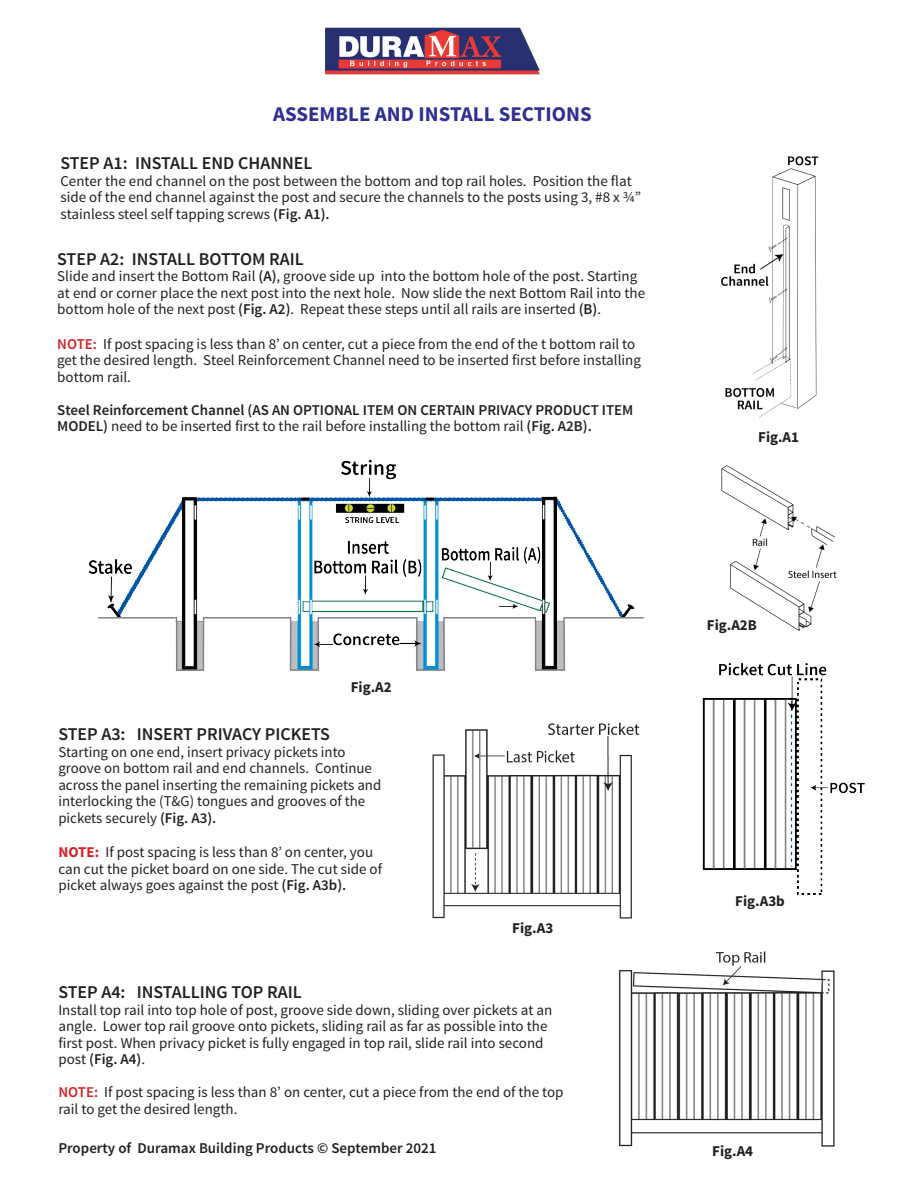
<style>
.page{position:relative;width:918px;height:1188px;background:#fff}
.page>*{position:absolute;margin:0;border:0;box-sizing:border-box;transform-origin:0 0}
.t1{font:700 21px "Source Sans Pro";color:#2e3092}
.t2{font:600 18px "Source Sans Pro";color:#231f20}
.List_Paragraph{font:15px/16.5px "Source Sans Pro";color:#231f20}
.List_Paragraph-2{font:600 15px/16.5px "Source Sans Pro";color:#231f20}
.t3{font:700 15px "Source Sans Pro";color:#231f20}
.s1{font-weight:600}
.s2{font-weight:600;color:#d1232a}
.s3{font-weight:400}
.s4{font-weight:700;color:#d1232a}
</style>
<div class="page">
<img style="left:432px;top:722px;width:208px;height:197px">
<img style="left:721px;top:156px;width:98px;height:262px">
<img style="left:618px;top:951px;width:217px;height:196px">
<img style="left:702px;top:663px;width:163px;height:232px">
<img style="left:88px;top:459px;width:556px;height:212px">
<img style="left:325px;top:27px;width:215px;height:48px">
<img style="left:721px;top:465px;width:116px;height:166px">
<p class="t1" style="left:273px;top:100px;width:320px">ASSEMBLE AND INSTALL SECTIONS</p>
<p class="t2" style="left:60px;top:152px;width:254px">STEP A1: INSTALL END CHANNEL</p>
<p class="List_Paragraph" style="left:60px;top:173px;width:582px">Center the end channel on the post between the bottom and top rail holes. Position the flat side of the end channel against the post and secure the channels to the posts using 3, #8 x ¾” stainless steel self tapping screws <span class="s1">(Fig. A1).</span></p>
<p class="t2" style="left:57px;top:247px;width:248px">STEP A2: INSTALL BOTTOM RAIL</p>
<p class="List_Paragraph" style="left:57px;top:268px;width:589px">Slide and insert the Bottom Rail <span class="s1">(A)</span>, groove side up into the bottom hole of the post. Starting at end or corner place the next post into the next hole. Now slide the next Bottom Rail into the bottom hole of the next post <span class="s1">(Fig. A2)</span>. Repeat these steps until all rails are inserted <span class="s1">(B)</span>.</p>
<p class="List_Paragraph" style="left:57px;top:336px;width:585px"><span class="s2">NOTE:</span> If post spacing is less than 8’ on center, cut a piece from the end of the t bottom rail to get the desired length. Steel Reinforcement Channel need to be inserted first before installing bottom rail.</p>
<p class="List_Paragraph-2" style="left:57px;top:402px;width:578px">Steel Reinforcement Channel (AS AN OPTIONAL ITEM ON CERTAIN PRIVACY PRODUCT ITEM<br>MODEL) <span class="s3">need to be inserted first to the rail before installing the bottom rail</span> (Fig. A2B).</p>
<p class="t3" style="left:758px;top:427px;width:42px">Fig.A1</p>
<p class="t3" style="left:351px;top:677px;width:42px">Fig.A2</p>
<p class="t2" style="left:58px;top:723px;width:273px">STEP A3: INSERT PRIVACY PICKETS</p>
<p class="List_Paragraph" style="left:58px;top:744px;width:324px">Starting on one end, insert privacy pickets into groove on bottom rail and end channels. Continue across the panel inserting the remaining pickets and interlocking the (T&amp;G) tongues and grooves of the pickets securely <span class="s1">(Fig. A3).</span></p>
<p class="List_Paragraph" style="left:58px;top:844px;width:325px"><span class="s4">NOTE:</span> If post spacing is less than 8’ on center, you can cut the picket board on one side. The cut side of picket always goes against the post <span class="s1">(Fig. A3b).</span></p>
<p class="t3" style="left:512px;top:919px;width:42px">Fig.A3</p>
<p class="t2" style="left:58px;top:981px;width:245px">STEP A4: INSTALLING TOP RAIL</p>
<p class="List_Paragraph" style="left:58px;top:1002px;width:495px">Install top rail into top hole of post, groove side down, sliding over pickets at an angle. Lower top rail groove onto pickets, sliding rail as far as possible into the first post. When privacy picket is fully engaged in top rail, slide rail into second post <span class="s1">(Fig. A4)</span>.</p>
<p class="List_Paragraph" style="left:58px;top:1084px;width:507px"><span class="s2">NOTE:</span> If post spacing is less than 8’ on center, cut a piece from the end of the top rail to get the desired length.</p>
<p class="t3" style="left:707px;top:616px;width:52px">Fig.A2B</p>
<p class="t3" style="left:735px;top:891px;width:51px">Fig.A3b</p>
<p class="List_Paragraph-2" style="left:58px;top:1140px;width:380px">Property of Duramax Building Products © September 2021</p>
<p class="t3" style="left:712px;top:1142px;width:42px">Fig.A4</p>
</div>
